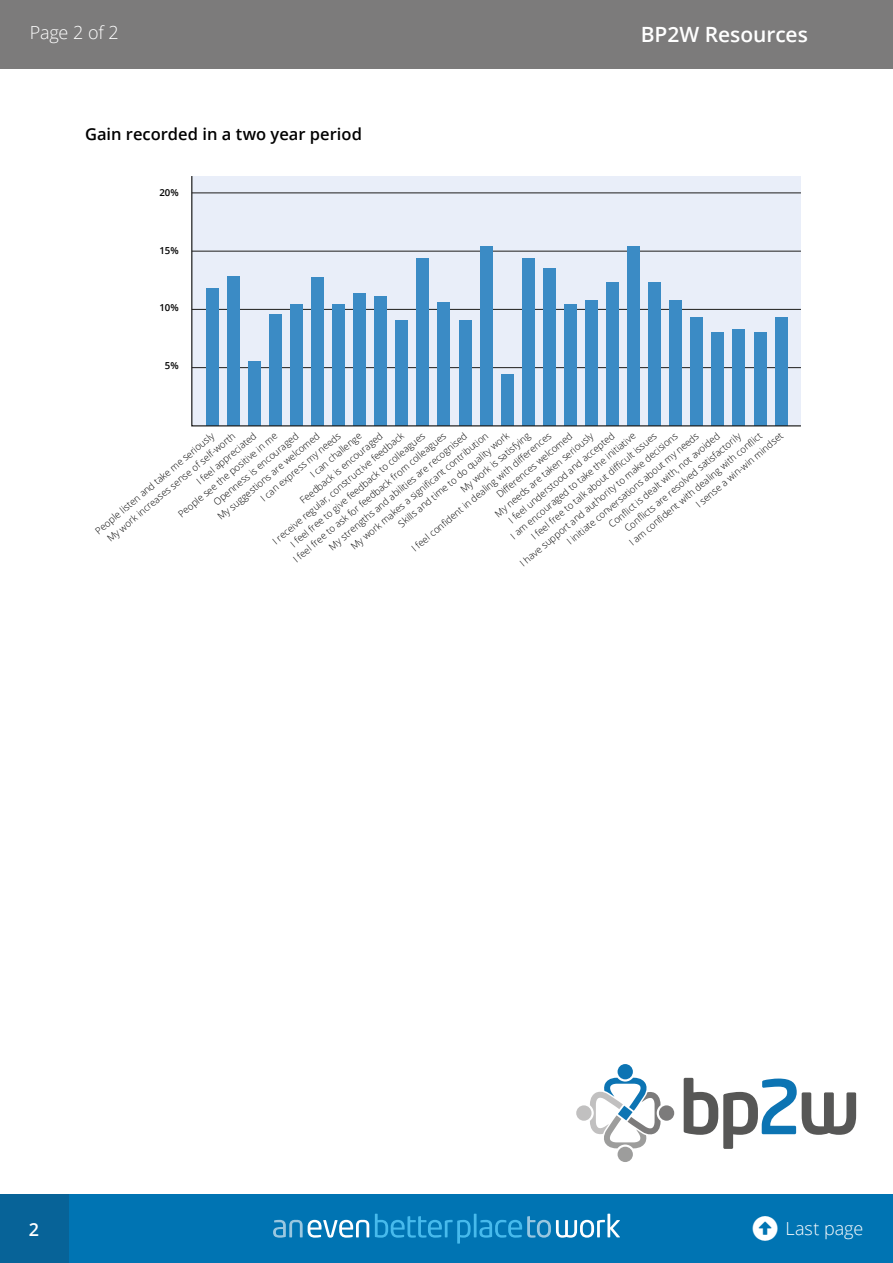
<style>
.page{position:relative;width:893px;height:1263px;background:#fff}
.page>*{position:absolute;margin:0;border:0;box-sizing:border-box;transform-origin:0 0}
.t1{font:600 21px "Open Sans";letter-spacing:-.005em;color:#fff}
.t2{font:300 18px "Open Sans";letter-spacing:-.01em;color:#fff}
.t3{font:600 18px "Open Sans";color:#fff}
.t4{font:600 16.5px "Open Sans";color:#000}
.t5{font:300 9.6px "Open Sans";color:#000}
.t6{font:600 9.6px "Open Sans";color:#000}
</style>
<div class="page">
<div style="left:0;top:1195px;width:893px;height:68px;background:#0074b3"></div>
<svg style="left:273px;top:1220px;width:96px;height:17px"></svg>
<svg style="left:375px;top:1214px;width:96px;height:29px"></svg>
<hr style="left:474px;top:1214px;width:3px;height:23px;background:#47baec">
<svg style="left:479px;top:1214px;width:141px;height:23px"></svg>
<div style="left:0;top:1195px;width:68px;height:68px;background:#076398"></div>
<div style="left:0;top:0;width:893px;height:68px;background:#7c7b7b"></div>
<svg style="left:191px;top:176px;width:610px;height:251px;background:#b1cce5"></svg>
<svg style="left:684px;top:1078px;width:172px;height:71px"></svg>
<div style="left:618px;top:1064px;width:15px;height:15px;background:#0c74b3;border-radius:50%"></div>
<div style="left:576px;top:1105px;width:16px;height:16px;background:#c1c0c0;border-radius:50%"></div>
<div style="left:618px;top:1147px;width:15px;height:15px;background:#9d9d9c;border-radius:50%"></div>
<div style="left:659px;top:1105px;width:15px;height:16px;background:#7c7b7b;border-radius:50%"></div>
<svg style="left:590px;top:1078px;width:71px;height:70px"></svg>
<h2 class="t2" style="left:30px;top:21px;width:90px">Page 2 of 2</h2>
<h3 class="t4" style="left:85px;top:123px;width:278px">Gain recorded in a two year period</h3>
<p class="t6" style="left:159px;top:186px;width:21px">20%</p>
<p class="t6" style="left:159px;top:244px;width:21px">15%</p>
<p class="t6" style="left:159px;top:301px;width:21px">10%</p>
<p class="t6" style="left:165px;top:359px;width:15px">5%</p>
<h1 class="t1" style="left:641px;top:20px;width:169px">BP2W Resources</h1>
<p class="t5" style="left:270px;top:537px;width:169px;rotate:-40deg">I receive regular, constructive feedback</p>
<p class="t5" style="left:395px;top:520px;width:143px;rotate:-40deg">Skills and time to do quality work</p>
<p class="t5" style="left:606px;top:520px;width:143px;rotate:-40deg">Confl ict is dealt with, not avoided</p>
<p class="t5" style="left:493px;top:491px;width:97px;rotate:-40deg">Diff erences welcomed</p>
<p class="t5" style="left:104px;top:535px;width:165px;rotate:-40deg">My work increases sense of self-worth</p>
<p class="t5" style="left:326px;top:543px;width:178px;rotate:-40deg">My strengths and abilities are recognised</p>
<p class="t5" style="left:215px;top:513px;width:131px;rotate:-40deg">My suggestions are welcomed</p>
<p class="t5" style="left:506px;top:516px;width:136px;rotate:-40deg">I feel understood and accepted</p>
<p class="t5" style="left:211px;top:498px;width:109px;rotate:-40deg">Openness is encouraged</p>
<p class="t5" style="left:297px;top:496px;width:106px;rotate:-40deg">Feedback is encouraged</p>
<p class="t5" style="left:194px;top:477px;width:76px;rotate:-40deg">I feel appreciated</p>
<p class="t5" style="left:626px;top:538px;width:171px;rotate:-40deg">I am confi dent with dealing with confl ict</p>
<p class="t5" style="left:693px;top:500px;width:112px;rotate:-40deg">I sense a win-win mindset</p>
<p class="t5" style="left:622px;top:525px;width:150px;rotate:-40deg">Confl icts are resolved satisfactorily</p>
<p class="t5" style="left:92px;top:527px;width:153px;rotate:-40deg">People listen and take me seriously</p>
<p class="t5" style="left:492px;top:510px;width:127px;rotate:-40deg">My needs are taken seriously</p>
<p class="t5" style="left:458px;top:485px;width:89px;rotate:-40deg">My work is satisfying</p>
<p class="t5" style="left:528px;top:532px;width:162px;rotate:-40deg">I feel free to talk about diffi cult issues</p>
<p class="t5" style="left:409px;top:544px;width:180px;rotate:-40deg">I feel confi dent in dealing with diff erences</p>
<p class="t5" style="left:290px;top:555px;width:197px;rotate:-40deg">I feel free to ask for feedback from colleagues</p>
<p class="t5" style="left:288px;top:540px;width:173px;rotate:-40deg">I feel free to give feedback to colleagues</p>
<p class="t5" style="left:517px;top:559px;width:204px;rotate:-40deg">I have support and authority to make decisions</p>
<p class="t5" style="left:564px;top:538px;width:170px;rotate:-40deg">I initiate conversations about my needs</p>
<p class="t5" style="left:258px;top:494px;width:102px;rotate:-40deg">I can express my needs</p>
<p class="t5" style="left:508px;top:532px;width:161px;rotate:-40deg">I am encouraged to take the initiative</p>
<p class="t5" style="left:175px;top:510px;width:128px;rotate:-40deg">People see the positive in me</p>
<p class="t5" style="left:307px;top:470px;width:65px;rotate:-40deg">I can challenge</p>
<p class="t5" style="left:348px;top:542px;width:177px;rotate:-40deg">My work makes a signifi cant contribution</p>
<h2 class="t3" style="left:29px;top:1217px;width:12px">2</h2>
<h2 class="t2" style="left:786px;top:1216px;width:79px">Last page</h2>
</div>
